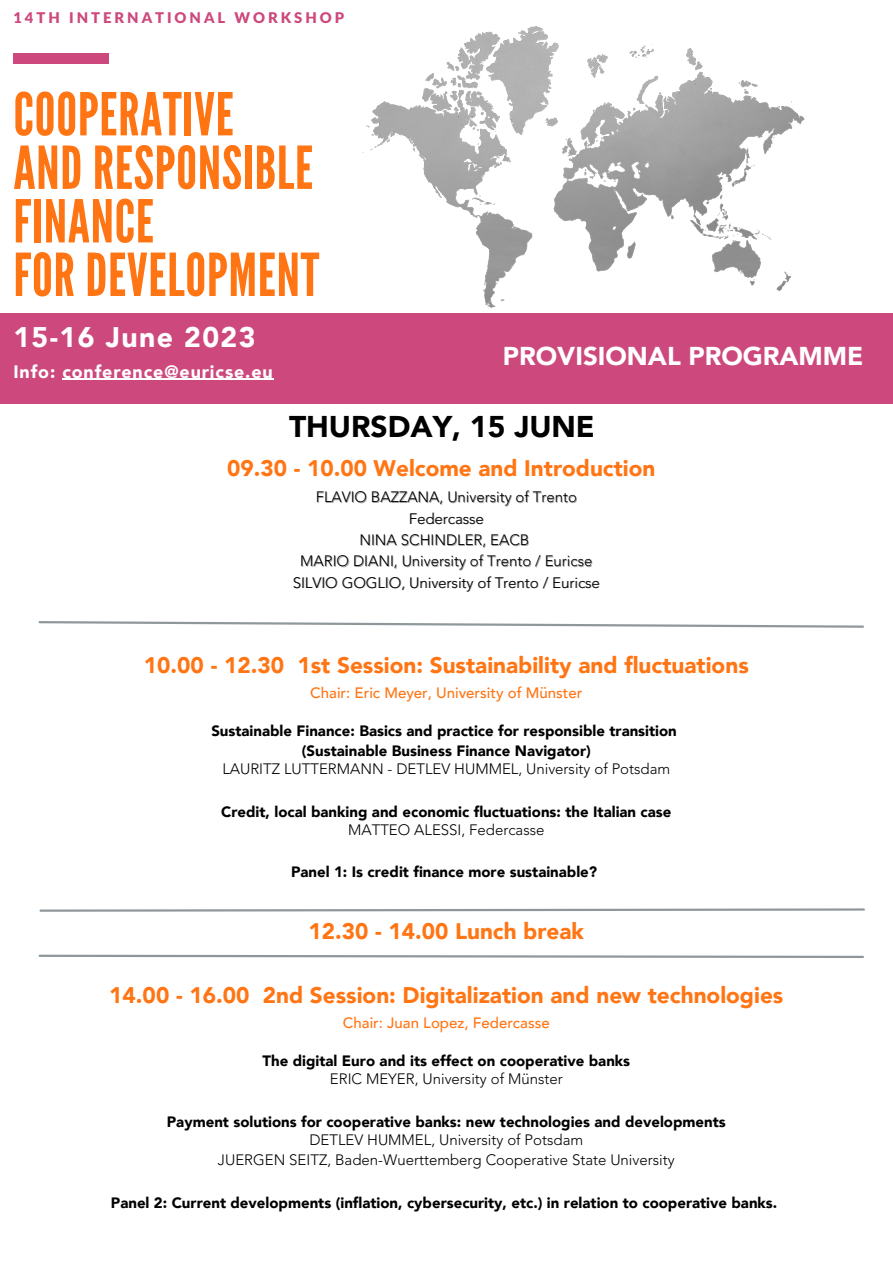
<style>
.page{position:relative;width:893px;height:1264px;background:#fff}
.page>*{position:absolute;margin:0;border:0;box-sizing:border-box;transform-origin:0 0}
.t1{font:59.1px/53.6px "League Gothic";letter-spacing:.01em;color:#ff7514}
.t2{font:900 30px "Avenir";color:#000}
.t3{font:900 28.35px "Avenir";letter-spacing:.05em;color:#fff}
.t4{font:900 25.8px "Avenir";color:#fff}
.t5{font:900 22.5px "Avenir";color:#ff7514}
.t6{font:900 17.85px "Avenir";letter-spacing:.05em;color:#fff}
.t7{font:900 15px "Avenir";color:#000}
.t8{font:300 15px "Avenir LT Std";color:#000}
.t9{font:500 15px "Avenir";color:#ff7514}
.t10{font:900 14.7px "Lato Latin";letter-spacing:.2em;color:#cd497d}
</style>
<div class="page">
<div style="left:0;top:313px;width:892px;height:91px;background:#cd497d"></div>
<svg style="left:38px;top:621px;width:826px;height:7px"></svg>
<svg style="left:39px;top:908px;width:826px;height:4px"></svg>
<svg style="left:38px;top:954px;width:826px;height:4px"></svg>
<hr style="left:62px;top:379px;width:212px;height:1px;background:#fff">
<img style="left:362px;top:26px;width:443px;height:282px">
<div style="left:13px;top:53px;width:96px;height:10px;background:#cd497d"></div>
<p class="t10" style="left:13px;top:11px;width:332px">14TH INTERNATIONAL WORKSHOP</p>
<p class="t1" style="left:13px;top:89px;width:222px">COOPERATIVE</p>
<p class="t1" style="left:13px;top:142px;width:301px">AND RESPONSIBLE<br>FINANCE</p>
<p class="t1" style="left:13px;top:249px;width:307px">FOR DEVELOPMENT</p>
<p class="t3" style="left:13px;top:319px;width:243px">15-16 June 2023</p>
<p class="t6" style="left:13px;top:360px;width:261px">Info: conference@euricse.eu</p>
<p class="t4" style="left:503px;top:339px;width:362px">PROVISIONAL PROGRAMME</p>
<p class="t2" style="left:289px;top:407px;width:307px">THURSDAY, 15 JUNE</p>
<p class="t5" style="left:227px;top:453px;width:429px">09.30 - 10.00 Welcome and Introduction</p>
<p class="t8" style="left:315px;top:491px;width:263px">FLAVIO BAZZANA, University of Trento</p>
<p class="t8" style="left:408px;top:512px;width:77px">Federcasse</p>
<p class="t8" style="left:359px;top:533px;width:171px">NINA SCHINDLER, EACB</p>
<p class="t8" style="left:300px;top:555px;width:293px">MARIO DIANI, University of Trento / Euricse</p>
<p class="t8" style="left:293px;top:576px;width:309px">SILVIO GOGLIO, University of Trento / Euricse</p>
<p class="t5" style="left:144px;top:650px;width:606px">10.00 - 12.30 1st Session: Sustainability and fluctuations</p>
<p class="t9" style="left:310px;top:682px;width:273px">Chair: Eric Meyer, University of Münster</p>
<p class="t7" style="left:211px;top:720px;width:467px">Sustainable Finance: Basics and practice for responsible transition</p>
<p class="t7" style="left:302px;top:741px;width:290px">(Sustainable Business Finance Navigator)</p>
<p class="t8" style="left:222px;top:762px;width:449px">LAURITZ LUTTERMANN - DETLEV HUMMEL, University of Potsdam</p>
<p class="t7" style="left:221px;top:801px;width:451px">Credit, local banking and economic fluctuations: the Italian case</p>
<p class="t8" style="left:348px;top:823px;width:198px">MATTEO ALESSI, Federcasse</p>
<p class="t7" style="left:291px;top:862px;width:307px">Panel 1: Is credit finance more sustainable?</p>
<p class="t5" style="left:308px;top:916px;width:277px">12.30 - 14.00 Lunch break</p>
<p class="t5" style="left:109px;top:980px;width:675px">14.00 - 16.00 2nd Session: Digitalization and new technologies</p>
<p class="t9" style="left:343px;top:1013px;width:208px">Chair: Juan Lopez, Federcasse</p>
<p class="t7" style="left:262px;top:1051px;width:369px">The digital Euro and its effect on cooperative banks</p>
<p class="t8" style="left:330px;top:1073px;width:234px">ERIC MEYER, University of Münster</p>
<p class="t7" style="left:167px;top:1112px;width:560px">Payment solutions for cooperative banks: new technologies and developments</p>
<p class="t8" style="left:309px;top:1133px;width:275px">DETLEV HUMMEL, University of Potsdam</p>
<p class="t8" style="left:218px;top:1153px;width:458px">JUERGEN SEITZ, Baden-Wuerttemberg Cooperative State University</p>
<p class="t7" style="left:111px;top:1193px;width:668px">Panel 2: Current developments (inflation, cybersecurity, etc.) in relation to cooperative banks.</p>
</div>
